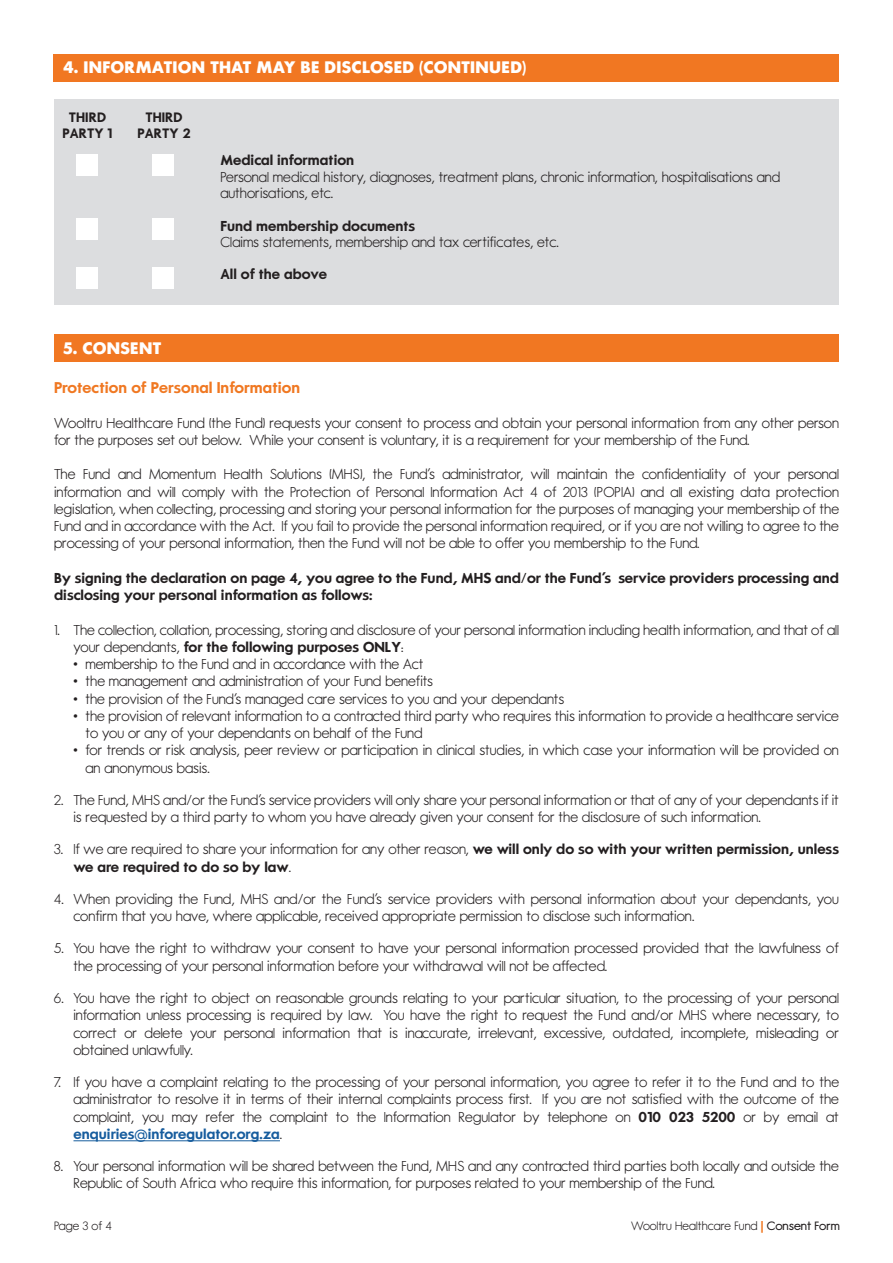
<style>
.page{position:relative;width:893px;height:1263px;background:#fff}
.page>*{position:absolute;margin:0;border:0;box-sizing:border-box;transform-origin:0 0}
.t1{font:700 16.5px "W Futura";letter-spacing:.015em;color:#fff}
.t2{font:600 15.45px "W Futura";color:#f07822}
.t3{font:300 14.25px/17.2px "W Futura";color:#231f20}
.t4{font:600 14.25px/17.2px "W Futura";color:#231f20}
.t5{font:600 13.5px/16.5px "W Futura";color:#231f20;text-align:center}
.t6{font:300 12px "W Futura";color:#231f20}
.s1{font-weight:600}
.s2{font-weight:300}
.s3{font-weight:600;color:#175d9e}
.s4{font-weight:700;color:#f07822}
.s5{font-weight:500}
</style>
<div class="page">
<div style="left:53px;top:54px;width:786px;height:27px;background:#f17722"></div>
<div style="left:55px;top:334px;width:784px;height:28px;background:#f17722"></div>
<div style="left:54px;top:100px;width:785px;height:205px;background:#dcdddf"></div>
<hr style="left:74px;top:1140px;width:206px;height:1px;background:#175d9e">
<div style="left:76px;top:154px;width:22px;height:22px;background:#fff"></div>
<div style="left:76px;top:219px;width:22px;height:21px;background:#fff"></div>
<div style="left:76px;top:268px;width:22px;height:21px;background:#fff"></div>
<div style="left:153px;top:154px;width:21px;height:22px;background:#fff"></div>
<div style="left:153px;top:219px;width:21px;height:21px;background:#fff"></div>
<div style="left:153px;top:268px;width:21px;height:21px;background:#fff"></div>
<p class="t1" style="left:63px;top:57px;width:465px">4. INFORMATION THAT MAY BE DISCLOSED (CONTINUED)</p>
<p class="t5" style="left:62px;top:109px;width:52px">THIRD<br>PARTY 1</p>
<p class="t5" style="left:138px;top:109px;width:54px">THIRD<br>PARTY 2</p>
<p class="t1" style="left:63px;top:338px;width:100px">5. CONSENT</p>
<p class="t4" style="left:220px;top:152px;width:135px">Medical information</p>
<p class="t3" style="left:220px;top:169px;width:561px;line-height:16.5px">Personal medical history, diagnoses, treatment plans, chronic information, hospitalisations and authorisations, etc.</p>
<p class="t4" style="left:220px;top:217px;width:196px">Fund membership documents</p>
<p class="t3" style="left:220px;top:234px;width:340px">Claims statements, membership and tax certificates, etc.</p>
<p class="t4" style="left:220px;top:266px;width:108px">All of the above</p>
<p class="t2" style="left:54px;top:378px;width:248px">Protection of Personal Information</p>
<p class="t3" style="left:54px;top:414px;width:786px">Wooltru Healthcare Fund (the Fund) requests your consent to process and obtain your personal information from any other person for the purposes set out below. While your consent is voluntary, it is a requirement for your membership of the Fund.</p>
<p class="t3" style="left:54px;top:466px;width:787px;text-align:justify">The Fund and Momentum Health Solutions (MHS), the Fund’s administrator, will maintain the confidentiality of your personal information and will comply with the Protection of Personal Information Act 4 of 2013 (POPIA) and all existing data protection legislation, when collecting, processing and storing your personal information for the purposes of managing your membership of the Fund and in accordance with the Act. If you fail to provide the personal information required, or if you are not willing to agree to the processing of your personal information, then the Fund will not be able to offer you membership to the Fund.</p>
<p class="t4" style="left:54px;top:569px;width:786px">By signing the declaration on page 4, you agree to the Fund, MHS and/or the Fund’s service providers processing and disclosing your personal information as follows:</p>
<p class="t3" style="left:73px;top:621px;width:767px;text-indent:-19px">1. The collection, collation, processing, storing and disclosure of your personal information including health information, and that of all your dependants, <span class="s1">for the following purposes ONLY</span>:</p>
<p class="t3" style="left:73px;top:656px;width:351px">• membership to the Fund and in accordance with the Act</p>
<p class="t3" style="left:73px;top:673px;width:361px">• the management and administration of your Fund benefits</p>
<p class="t3" style="left:73px;top:690px;width:492px">• the provision of the Fund’s managed care services to you and your dependants</p>
<p class="t3" style="left:85px;top:707px;width:755px;text-indent:-12px">• the provision of relevant information to a contracted third party who requires this information to provide a healthcare service to you or any of your dependants on behalf of the Fund</p>
<p class="t3" style="left:85px;top:742px;width:755px;text-indent:-12px">• for trends or risk analysis, peer review or participation in clinical studies, in which case your information will be provided on an anonymous basis.</p>
<p class="t3" style="left:73px;top:791px;width:767px;text-indent:-19px">2. The Fund, MHS and/or the Fund’s service providers will only share your personal information or that of any of your dependants if it is requested by a third party to whom you have already given your consent for the disclosure of such information.</p>
<p class="t4" style="left:73px;top:841px;width:767px;text-indent:-19px"><span class="s2">3. If we are required to share your information for any other reason,</span> we will only do so with your written permission, unless we are required to do so by law<span class="s2">.</span></p>
<p class="t3" style="left:73px;top:890px;width:767px;text-indent:-19px">4. When providing the Fund, MHS and/or the Fund’s service providers with personal information about your dependants, you confirm that you have, where applicable, received appropriate permission to disclose such information.</p>
<p class="t3" style="left:73px;top:940px;width:767px;text-indent:-19px">5. You have the right to withdraw your consent to have your personal information processed provided that the lawfulness of the processing of your personal information before your withdrawal will not be affected.</p>
<p class="t3" style="left:73px;top:989px;width:767px;text-align:justify;text-indent:-19px">6. You have the right to object on reasonable grounds relating to your particular situation, to the processing of your personal information unless processing is required by law. You have the right to request the Fund and/or MHS where necessary, to correct or delete your personal information that is inaccurate, irrelevant, excessive, outdated, incomplete, misleading or obtained unlawfully.</p>
<p class="t3" style="left:73px;top:1074px;width:767px;text-align:justify;text-indent:-19px">7. If you have a complaint relating to the processing of your personal information, you agree to refer it to the Fund and to the administrator to resolve it in terms of their internal complaints process first. If you are not satisfied with the outcome of the complaint, you may refer the complaint to the Information Regulator by telephone on <span class="s1">010 023 5200</span> or by email at <span class="s3">enquiries@inforegulator.org.za</span>.</p>
<p class="t3" style="left:73px;top:1158px;width:767px;text-indent:-19px">8. Your personal information will be shared between the Fund, MHS and any contracted third parties both locally and outside the<br>Republic of South Africa who require this information, for purposes related to your membership of the Fund.</p>
<p class="t6" style="left:54px;top:1219px;width:59px">Page 3 of 4</p>
<p class="t6" style="left:631px;top:1219px;width:210px">Wooltru Healthcare Fund <span class="s4">|</span> <span class="s5">Consent Form</span></p>
</div>
